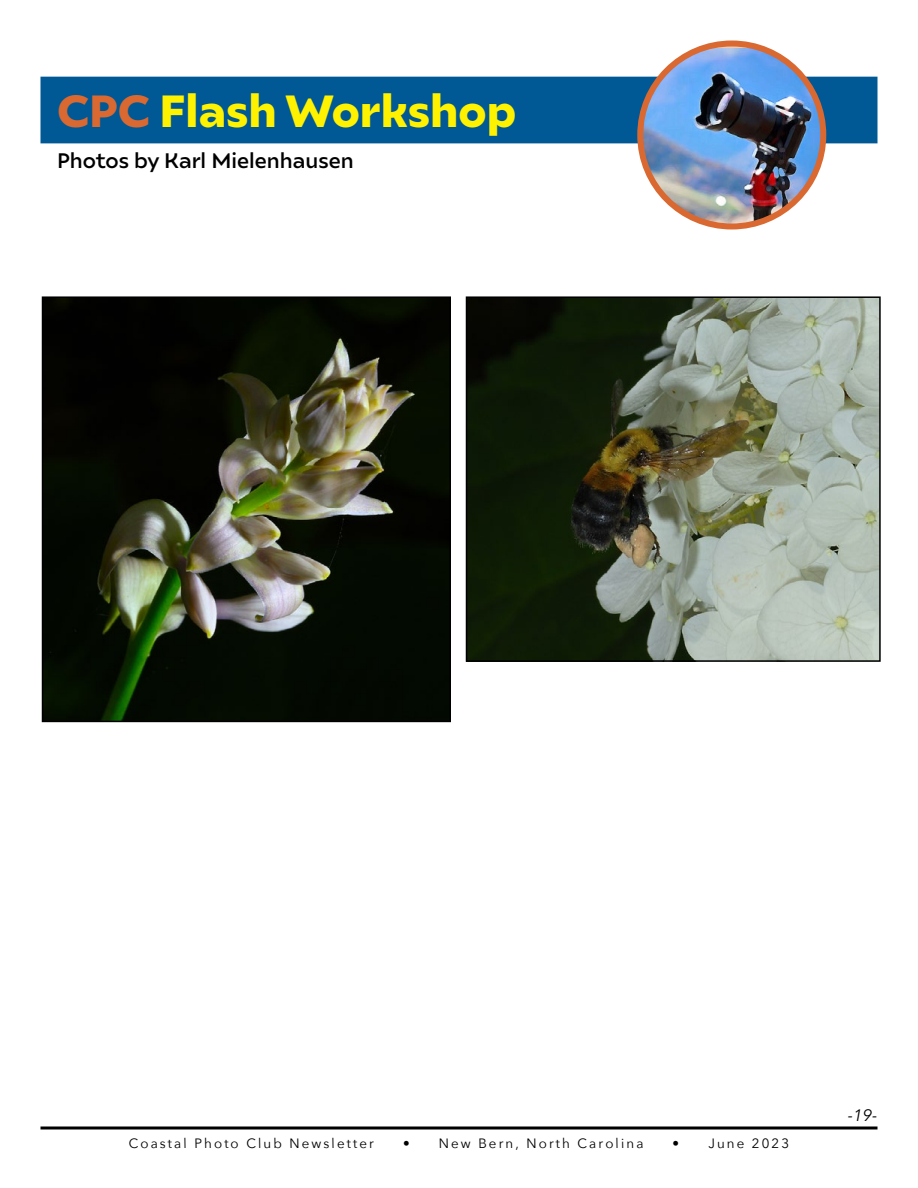
<style>
.page{position:relative;width:918px;height:1188px;background:#fff}
.page>*{position:absolute;margin:0;border:0;box-sizing:border-box;transform-origin:0 0}
.t1{font:900 45px "Ariana Pro";color:#fff200}
.t2{font:500 21px "Ariana Pro";color:#000}
.t3{font:italic 16.5px "Avenir Next";color:#000}
.t4{font:13.5px "Avenir Next";color:#000}
.s1{color:#d96931}
</style>
<div class="page">
<svg style="left:40px;top:1126px;width:838px;height:4px;background:#3f3f3f"></svg>
<div style="left:42px;top:78px;width:834px;height:64px;background:#005895"></div>
<div style="left:40px;top:77px;width:838px;height:66px;border:3px solid #005895"></div>
<img style="left:640px;top:48px;width:183px;height:177px">
<div style="left:637px;top:40px;width:189px;height:190px;border:6px solid #d96931;border-radius:50%"></div>
<img style="left:45px;top:299px;width:403px;height:420px">
<div style="left:42px;top:296px;width:409px;height:426px;border:2px solid #000"></div>
<img style="left:469px;top:299px;width:409px;height:360px">
<div style="left:466px;top:296px;width:415px;height:366px;border:2px solid #000"></div>
<h1 class="t1" style="left:57px;top:78px;width:461px"><span class="s1">CPC</span> Flash Workshop</h1>
<h2 class="t2" style="left:57px;top:146px;width:298px">Photos by Karl Mielenhausen</h2>
<p class="t4" style="left:129px;top:1131px;width:247px">Coastal Photo Club Newsletter</p>
<p class="t4" style="left:403px;top:1131px;width:242px">• New Bern, North Carolina</p>
<p class="t4" style="left:673px;top:1131px;width:119px">• June 2023</p>
<p class="t3" style="left:848px;top:1101px;width:31px">-19-</p>
</div>
